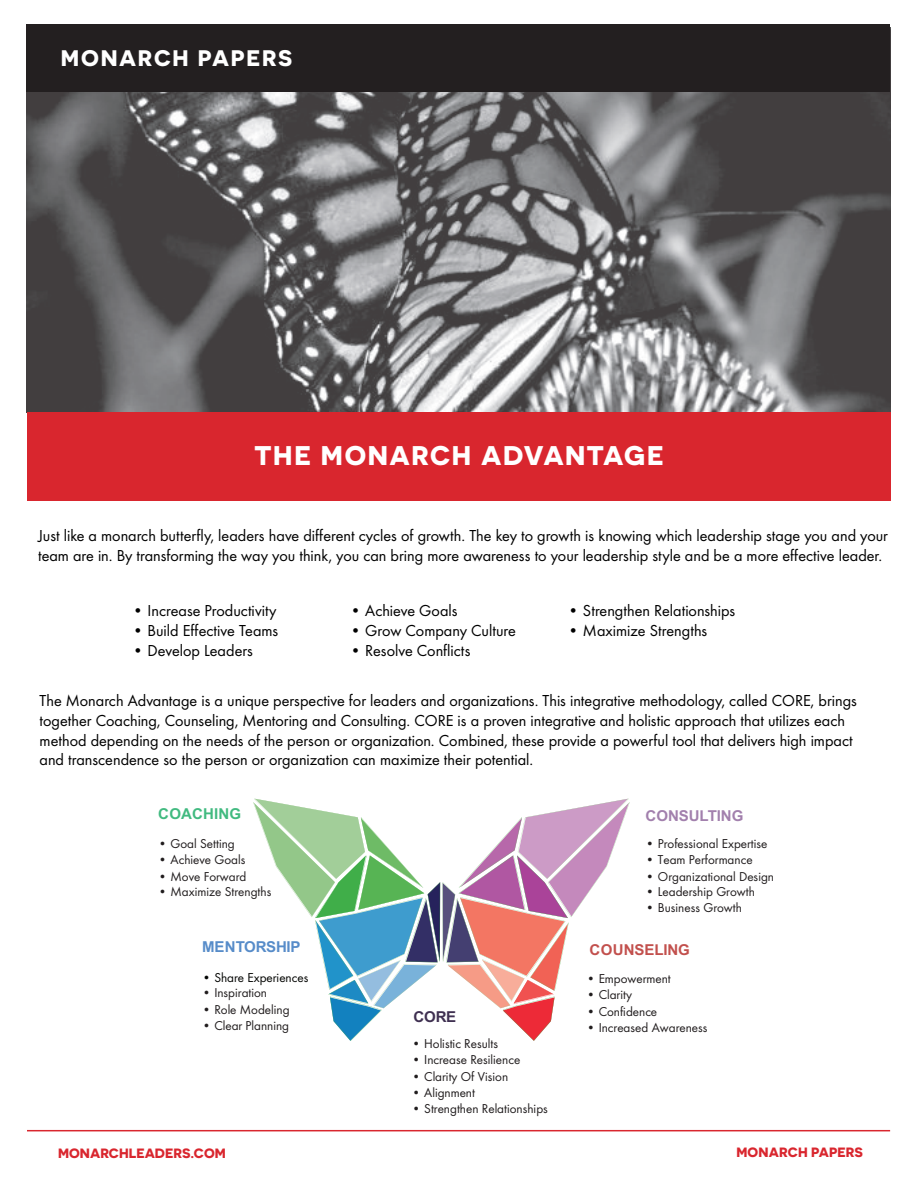
<style>
.page{position:relative;width:918px;height:1188px;background:#fff}
.page>*{position:absolute;margin:0;border:0;box-sizing:border-box;transform-origin:0 0}
.t1{font:700 27px "Novecentosanswide";letter-spacing:.05em;color:#fff}
.t2{font:700 22.5px "Novecentosanswide";letter-spacing:.075em;color:#fff}
.t3{font:16.5px/19.8px "Futura Boo";color:#000}
.t4{font:700 15px "Arial";letter-spacing:-.02em;color:#578cc9}
.t5{font:700 15px "Arial";letter-spacing:-.005em;color:#a280ad}
.t6{font:700 15px "Arial";letter-spacing:-.005em;color:#c2504d}
.t7{font:700 15px "Arial";letter-spacing:.015em;color:#41ba80}
.t8{font:700 15px "Arial";color:#3f3051}
.t9{font:700 13.5px "Novecentosanswide";color:#d9262e}
.t10{font:13.35px "Futura Boo";color:#211d1e}
.t11{font:13.35px "Futura Boo";color:#040503}
</style>
<div class="page">
<img style="left:26px;top:91px;width:864px;height:322px">
<div style="left:27px;top:413px;width:863px;height:88px;background:#d9262e"></div>
<hr style="left:27px;top:1130px;width:863px;height:1px;background:#d9262e">
<div style="left:26px;top:24px;width:864px;height:67px;background:#231f20"></div>
<svg style="left:253px;top:799px;width:377px;height:242px"></svg>
<h2 class="t2" style="left:61px;top:44px;width:233px">MONARCH PAPERS</h2>
<h1 class="t1" style="left:254px;top:438px;width:411px">THE MONARCH ADVANTAGE</h1>
<p class="t3" style="left:38px;top:526px;width:851px">Just like a monarch butterfly, leaders have different cycles of growth. The key to growth is knowing which leadership stage you and your team are in. By transforming the way you think, you can bring more awareness to your leadership style and be a more effective leader.</p>
<p class="t3" style="left:132px;top:601px;width:146px">• Increase Productivity</p>
<p class="t3" style="left:132px;top:621px;width:147px">• Build Effective Teams</p>
<p class="t3" style="left:132px;top:641px;width:122px">• Develop Leaders</p>
<p class="t3" style="left:350px;top:601px;width:109px">• Achieve Goals</p>
<p class="t3" style="left:350px;top:621px;width:167px">• Grow Company Culture</p>
<p class="t3" style="left:350px;top:641px;width:122px">• Resolve Conflicts</p>
<p class="t3" style="left:568px;top:601px;width:169px">• Strengthen Relationships</p>
<p class="t3" style="left:568px;top:621px;width:141px">• Maximize Strengths</p>
<p class="t3" style="left:40px;top:690px;width:819px">The Monarch Advantage is a unique perspective for leaders and organizations. This integrative methodology, called CORE, brings together Coaching, Counseling, Mentoring and Consulting. CORE is a proven integrative and holistic approach that utilizes each method depending on the needs of the person or organization. Combined, these provide a powerful tool that delivers high impact and transcendence so the person or organization can maximize their potential.</p>
<p class="t7" style="left:158px;top:803px;width:85px">COACHING</p>
<p class="t10" style="left:158px;top:836px;width:78px">• Goal Setting</p>
<p class="t10" style="left:158px;top:851px;width:89px">• Achieve Goals</p>
<p class="t10" style="left:158px;top:868px;width:90px">• Move Forward</p>
<p class="t10" style="left:158px;top:884px;width:115px">• Maximize Strengths</p>
<p class="t5" style="left:646px;top:805px;width:99px">CONSULTING</p>
<p class="t10" style="left:646px;top:836px;width:123px">• Professional Expertise</p>
<p class="t10" style="left:646px;top:851px;width:108px">• Team Performance</p>
<p class="t10" style="left:646px;top:868px;width:130px">• Organizational Design</p>
<p class="t10" style="left:646px;top:884px;width:111px">• Leadership Growth</p>
<p class="t10" style="left:646px;top:900px;width:98px">• Business Growth</p>
<p class="t6" style="left:590px;top:939px;width:102px">COUNSELING</p>
<p class="t10" style="left:586px;top:971px;width:86px">• Empowerment</p>
<p class="t10" style="left:586px;top:987px;width:47px">• Clarity</p>
<p class="t10" style="left:586px;top:1003px;width:72px">• Confidence</p>
<p class="t10" style="left:586px;top:1019px;width:123px">• Increased Awareness</p>
<p class="t4" style="left:202px;top:936px;width:100px">MENTORSHIP</p>
<p class="t11" style="left:202px;top:969px;width:108px">• Share Experiences</p>
<p class="t10" style="left:202px;top:985px;width:67px">• Inspiration</p>
<p class="t10" style="left:202px;top:1002px;width:89px">• Role Modeling</p>
<p class="t10" style="left:202px;top:1018px;width:89px">• Clear Planning</p>
<p class="t8" style="left:414px;top:1006px;width:44px">CORE</p>
<p class="t10" style="left:412px;top:1036px;width:88px">• Holistic Results</p>
<p class="t10" style="left:412px;top:1052px;width:110px">• Increase Resilience</p>
<p class="t10" style="left:412px;top:1069px;width:98px">• Clarity Of Vision</p>
<p class="t10" style="left:412px;top:1084px;width:65px">• Alignment</p>
<p class="t10" style="left:412px;top:1100px;width:138px">• Strengthen Relationships</p>
<p class="t9" style="left:58px;top:1145px;width:169px">MONARCHLEADERS.COM</p>
<p class="t9" style="left:736px;top:1144px;width:128px">MONARCH PAPERS</p>
</div>
